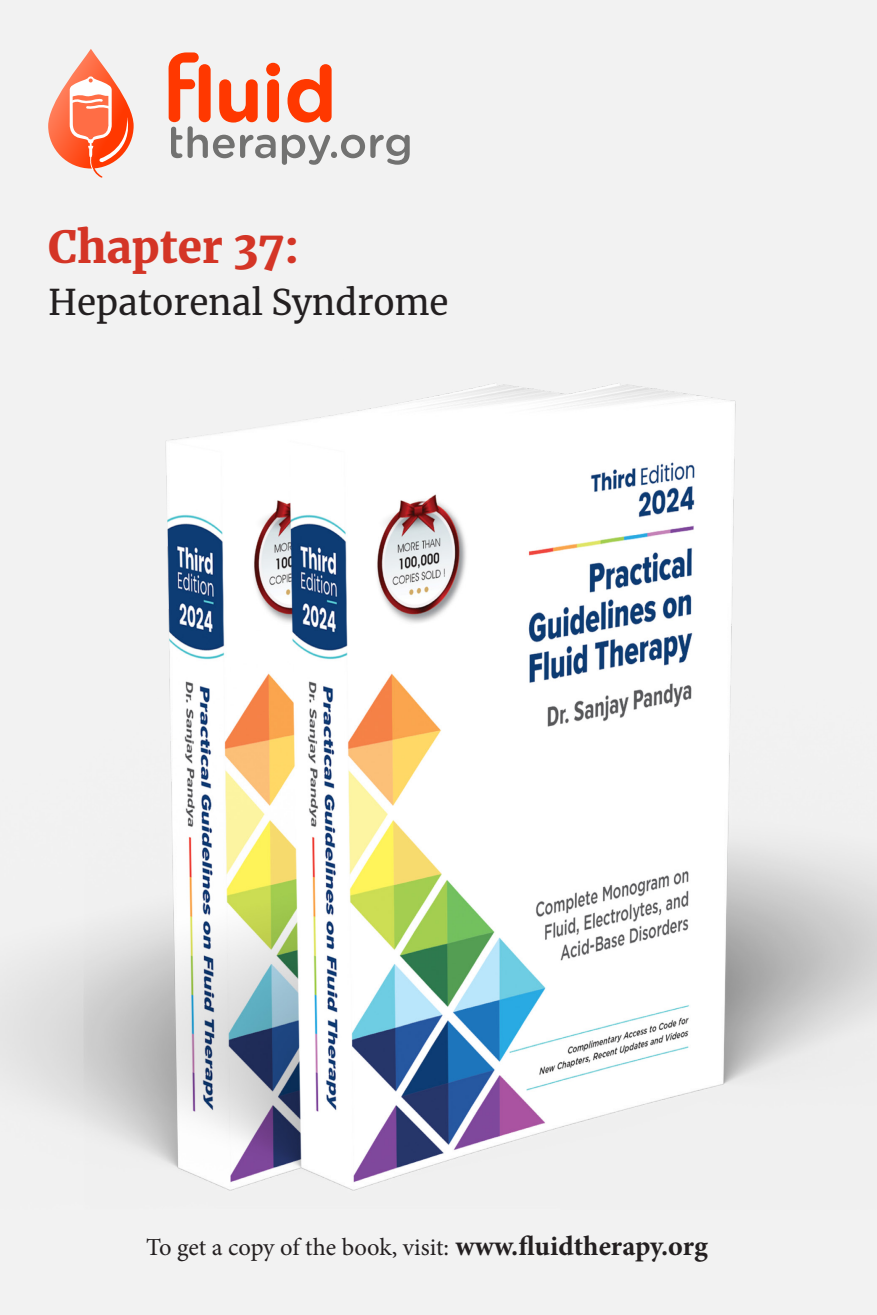
<style>
.page{position:relative;width:877px;height:1315px;background:#fff}
.page>*{position:absolute;margin:0;border:0;box-sizing:border-box;transform-origin:0 0}
.t1{font:900 43.75px "Merriweather";color:#d43526}
.t2{font:35px "Merriweather";color:#231f20}
.t3{font:24.5px "Minion Pro";letter-spacing:-.005em;color:#231f20}
.s1{font-weight:700;font-size:28px}
</style>
<div class="page">
<div style="left:0;top:0;width:876px;height:1315px;background:#f2f2f2"></div>
<img style="left:0;top:383px;width:875px;height:808px">
<svg style="left:48px;top:49px;width:85px;height:119px"></svg>
<svg style="left:68px;top:76px;width:66px;height:102px"></svg>
<svg style="left:168px;top:52px;width:241px;height:113px"></svg>
<p class="t1" style="left:48px;top:217px;width:252px">Chapter 37:</p>
<p class="t2" style="left:48px;top:278px;width:402px">Hepatorenal Syndrome</p>
<p class="t3" style="left:146px;top:1230px;width:562px">To get a copy of the book, visit: <span class="s1">www.fluidtherapy.org</span></p>
</div>
